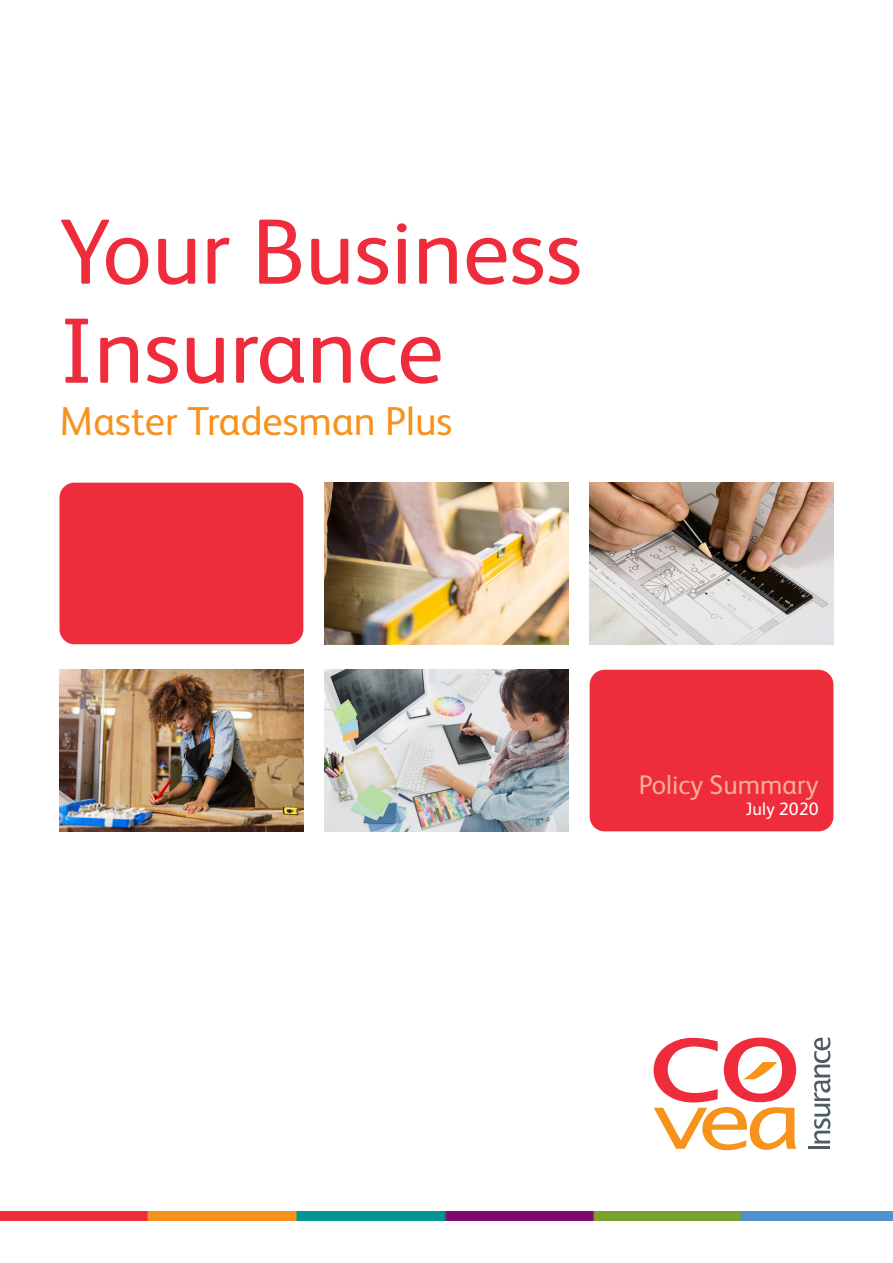
<style>
.page{position:relative;width:893px;height:1263px;background:#fff}
.page>*{position:absolute;margin:0;border:0;box-sizing:border-box;transform-origin:0 0}
.t1{font:93px/99px "FS Albert";color:#ee2c3b}
.t2{font:40.5px "FS Albert";color:#f7931d}
.t3{font:27px "FS Albert";color:#f8ae9c}
.t4{font:18px "FS Albert";color:#fff}
</style>
<div class="page">
<svg style="left:654px;top:1037px;width:142px;height:113px"></svg>
<hr style="left:809px;top:1146px;width:21px;height:3px;background:#4c5c65">
<svg style="left:814px;top:1037px;width:16px;height:106px"></svg>
<img style="left:0;top:1212px;width:893px;height:8px">
<div style="left:590px;top:670px;width:243px;height:161px;background:#ee2c3b;border-radius:15px"></div>
<img style="left:590px;top:483px;width:243px;height:161px">
<img style="left:60px;top:670px;width:243px;height:161px">
<div style="left:60px;top:483px;width:243px;height:161px;background:#ee2c3b;border-radius:15px"></div>
<img style="left:325px;top:670px;width:243px;height:161px">
<img style="left:325px;top:483px;width:243px;height:161px">
<p class="t1" style="left:60px;top:198px;width:524px">Your Business<br>Insurance</p>
<p class="t2" style="left:60px;top:394px;width:394px">Master Tradesman Plus</p>
<p class="t3" style="left:639px;top:767px;width:181px">Policy Summary</p>
<p class="t4" style="left:746px;top:797px;width:74px">July 2020</p>
</div>
